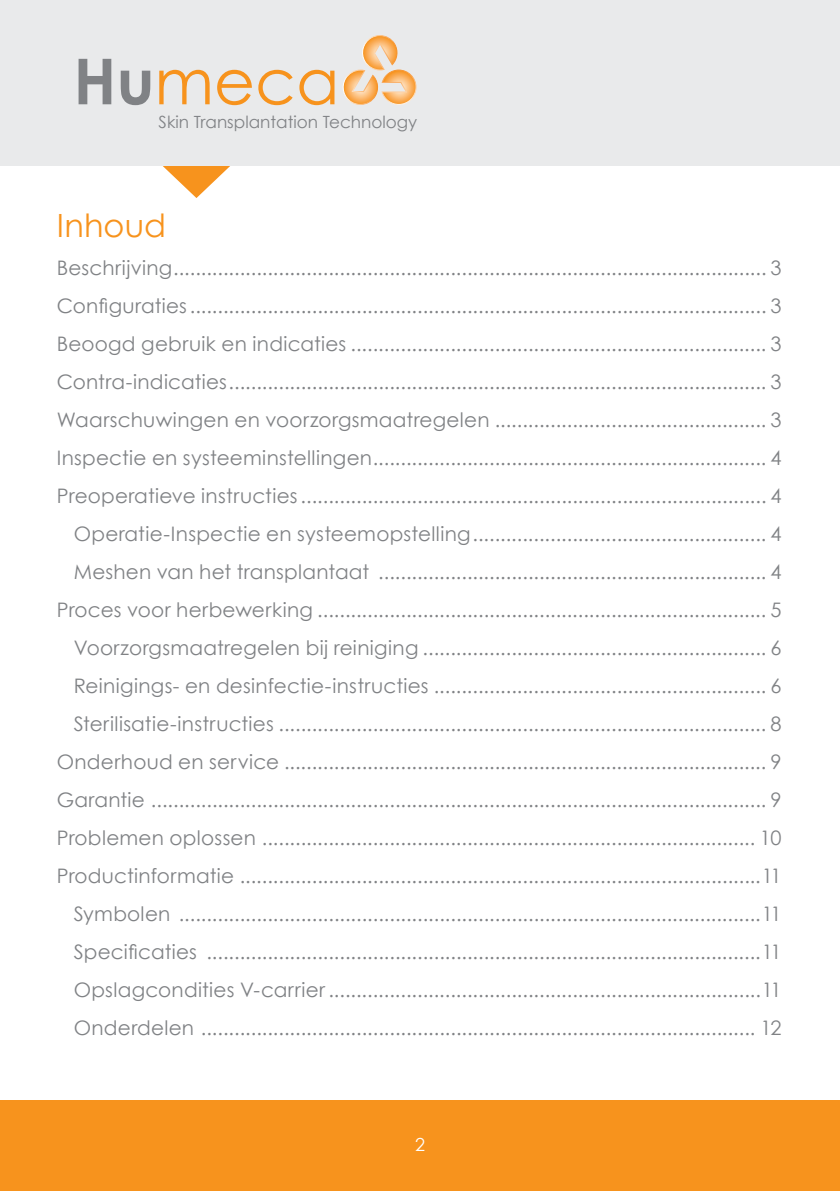
<style>
.page{position:relative;width:840px;height:1191px;background:#fff}
.page>*{position:absolute;margin:0;border:0;box-sizing:border-box;transform-origin:0 0}
.t1{font:63.2px "Century Gothic";color:#f7931d}
.t2{font:35.2px "Century Gothic";color:#f58e23}
.t3{font:32px "Century Gothic";color:#f7931d}
.t4{font:20px "Century Gothic";letter-spacing:.015em;color:#808285}
.t5{font:18px "Century Gothic";color:#fff}
.t6{font:16.8px "Century Gothic";color:#808285}
.s1{font-weight:700;color:#808285}
.s2{font-weight:700;color:#919398}
</style>
<div class="page">
<svg style="left:163px;top:166px;width:67px;height:32px"></svg>
<div style="left:0;top:0;width:839px;height:166px;background:#e9eaeb"></div>
<svg style="left:343px;top:35px;width:73px;height:70px"></svg>
<div style="left:0;top:1100px;width:839px;height:91px;background:#f7931d"></div>
<p class="t1" style="left:73px;top:43px;width:267px"><span class="s1">Hu</span>meca</p>
<p class="t2" style="left:70px;top:80px;width:149px"><span class="s2">Hu</span>meca</p>
<p class="t6" style="left:158px;top:112px;width:260px">Skin Transplantation Technology</p>
<p class="t3" style="left:57px;top:203px;width:111px">Inhoud</p>
<p class="t4" style="left:57px;top:253px;width:725px">Beschrijving........................................................................................................... 3</p>
<p class="t4" style="left:57px;top:291px;width:725px">Configuraties........................................................................................................ 3</p>
<p class="t4" style="left:57px;top:329px;width:725px">Beoogd gebruik en indicaties ........................................................................... 3</p>
<p class="t4" style="left:57px;top:367px;width:725px">Contra-indicaties................................................................................................. 3</p>
<p class="t4" style="left:57px;top:405px;width:725px">Waarschuwingen en voorzorgsmaatregelen ................................................. 3</p>
<p class="t4" style="left:57px;top:443px;width:725px">Inspectie en systeeminstellingen....................................................................... 4</p>
<p class="t4" style="left:57px;top:481px;width:725px">Preoperatieve instructies .................................................................................... 4</p>
<p class="t4" style="left:74px;top:519px;width:708px">Operatie-Inspectie en systeemopstelling..................................................... 4</p>
<p class="t4" style="left:74px;top:557px;width:708px">Meshen van het transplantaat ...................................................................... 4</p>
<p class="t4" style="left:57px;top:595px;width:725px">Proces voor herbewerking ................................................................................. 5</p>
<p class="t4" style="left:74px;top:633px;width:708px">Voorzorgsmaatregelen bij reiniging .............................................................. 6</p>
<p class="t4" style="left:74px;top:671px;width:708px">Reinigings- en desinfectie-instructies ............................................................ 6</p>
<p class="t4" style="left:74px;top:709px;width:708px">Sterilisatie-instructies ........................................................................................ 8</p>
<p class="t4" style="left:57px;top:747px;width:725px">Onderhoud en service ....................................................................................... 9</p>
<p class="t4" style="left:57px;top:785px;width:725px">Garantie ............................................................................................................... 9</p>
<p class="t4" style="left:57px;top:823px;width:725px">Problemen oplossen ......................................................................................... 10</p>
<p class="t4" style="left:57px;top:861px;width:725px">Productinformatie ..............................................................................................11</p>
<p class="t4" style="left:74px;top:899px;width:708px">Symbolen .........................................................................................................11</p>
<p class="t4" style="left:74px;top:937px;width:708px">Specificaties ....................................................................................................11</p>
<p class="t4" style="left:74px;top:975px;width:708px">Opslagcondities V-carrier ..............................................................................11</p>
<p class="t4" style="left:74px;top:1013px;width:708px">Onderdelen .................................................................................................... 12</p>
<p class="t5" style="left:415px;top:1131px;width:11px">2</p>
</div>
